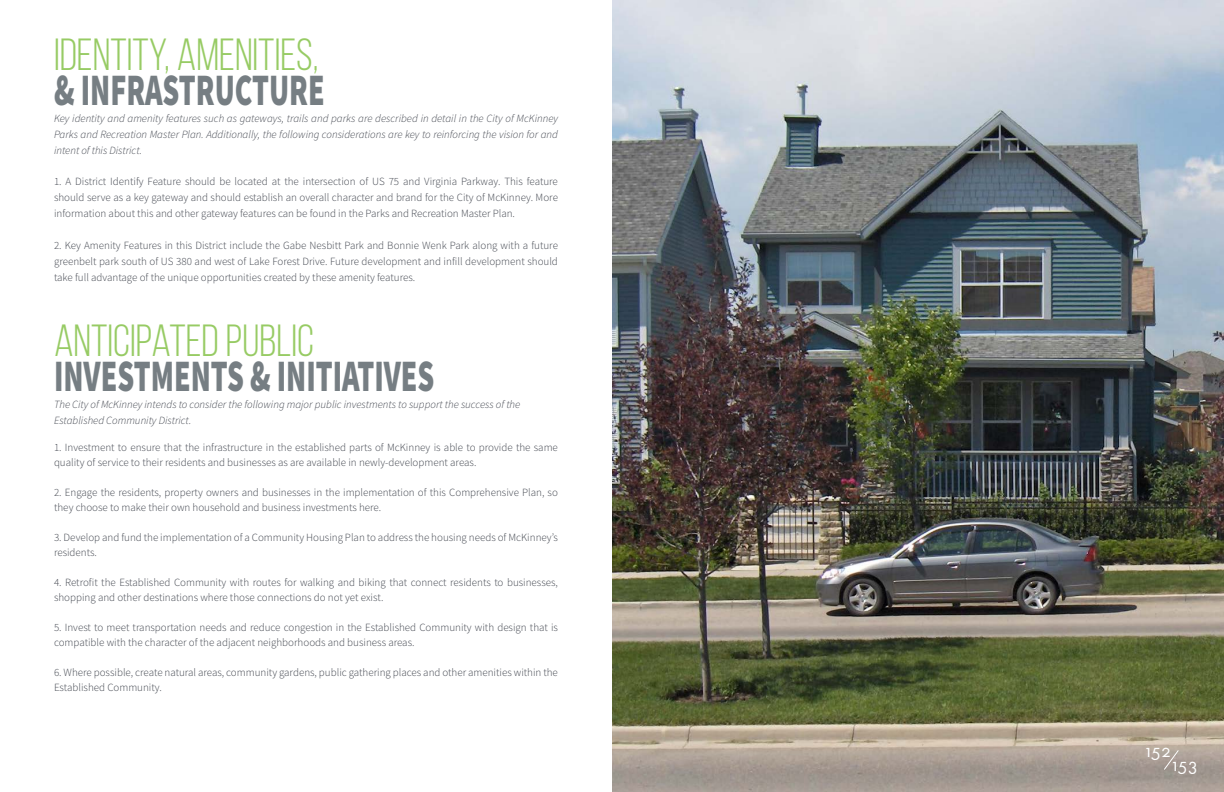
<style>
.page{position:relative;width:1224px;height:792px;background:#fff}
.page>*{position:absolute;margin:0;border:0;box-sizing:border-box;transform-origin:0 0}
.t1{font:900 45px "Source Sans Pro";color:#767e83;scale:.67 1}
.t2{font:45px "Bebas Neue";color:#97cb64}
.t3{font:18px "Futura SCTOT";letter-spacing:-.03em;color:#fff}
.t4{font:300 11px/15px "Source Sans Pro";color:#42464f}
.t5{font:italic 300 11px/16px "Source Sans Pro";color:#42464f;text-align:justify}
</style>
<div class="page">
<img style="left:612px;top:0;width:612px;height:792px">
<svg style="left:1164px;top:750px;width:15px;height:20px"></svg>
<h1 class="t2" style="left:54px;top:30px;width:266px">IDENTITY, AMENITIES,</h1>
<h1 class="t1" style="left:54px;top:59px;width:406px">&amp; INFRASTRUCTURE</h1>
<p class="t5" style="left:54px;top:111px;width:506px">Key identity and amenity features such as gateways, trails and parks are described in detail in the City of McKinney Parks and Recreation Master Plan. Additionally, the following considerations are key to reinforcing the vision for and intent of this District.</p>
<p class="t4" style="left:54px;top:173px;width:505px;line-height:16px;text-align:justify">1. A District Identify Feature should be located at the intersection of US 75 and Virginia Parkway. This feature should serve as a key gateway and should establish an overall character and brand for the City of McKinney. More information about this and other gateway features can be found in the Parks and Recreation Master Plan.</p>
<p class="t4" style="left:54px;top:237px;width:506px;line-height:16px;text-align:justify">2. Key Amenity Features in this District include the Gabe Nesbitt Park and Bonnie Wenk Park along with a future greenbelt park south of US 380 and west of Lake Forest Drive. Future development and infill development should take full advantage of the unique opportunities created by these amenity features.</p>
<h1 class="t2" style="left:54px;top:316px;width:261px">ANTICIPATED PUBLIC</h1>
<h1 class="t1" style="left:54px;top:345px;width:570px">INVESTMENTS &amp; INITIATIVES</h1>
<p class="t5" style="left:54px;top:397px;width:468px">The City of McKinney intends to consider the following major public investments to support the success of the<br>Established Community District.</p>
<p class="t4" style="left:54px;top:440px;width:505px">1. Investment to ensure that the infrastructure in the established parts of McKinney is able to provide the same quality of service to their residents and businesses as are available in newly-development areas.</p>
<p class="t4" style="left:54px;top:485px;width:506px">2. Engage the residents, property owners and businesses in the implementation of this Comprehensive Plan, so they choose to make their own household and business investments here.</p>
<p class="t4" style="left:54px;top:530px;width:506px">3. Develop and fund the implementation of a Community Housing Plan to address the housing needs of McKinney’s residents.</p>
<p class="t4" style="left:54px;top:575px;width:506px">4. Retrofit the Established Community with routes for walking and biking that connect residents to businesses, shopping and other destinations where those connections do not yet exist.</p>
<p class="t4" style="left:54px;top:620px;width:506px">5. Invest to meet transportation needs and reduce congestion in the Established Community with design that is compatible with the character of the adjacent neighborhoods and business areas.</p>
<p class="t4" style="left:54px;top:665px;width:505px">6. Where possible, create natural areas, community gardens, public gathering places and other amenities within the<br>Established Community.</p>
<h2 class="t3" style="left:1145px;top:741px;width:27px">152</h2>
<h2 class="t3" style="left:1172px;top:754px;width:27px">153</h2>
</div>
